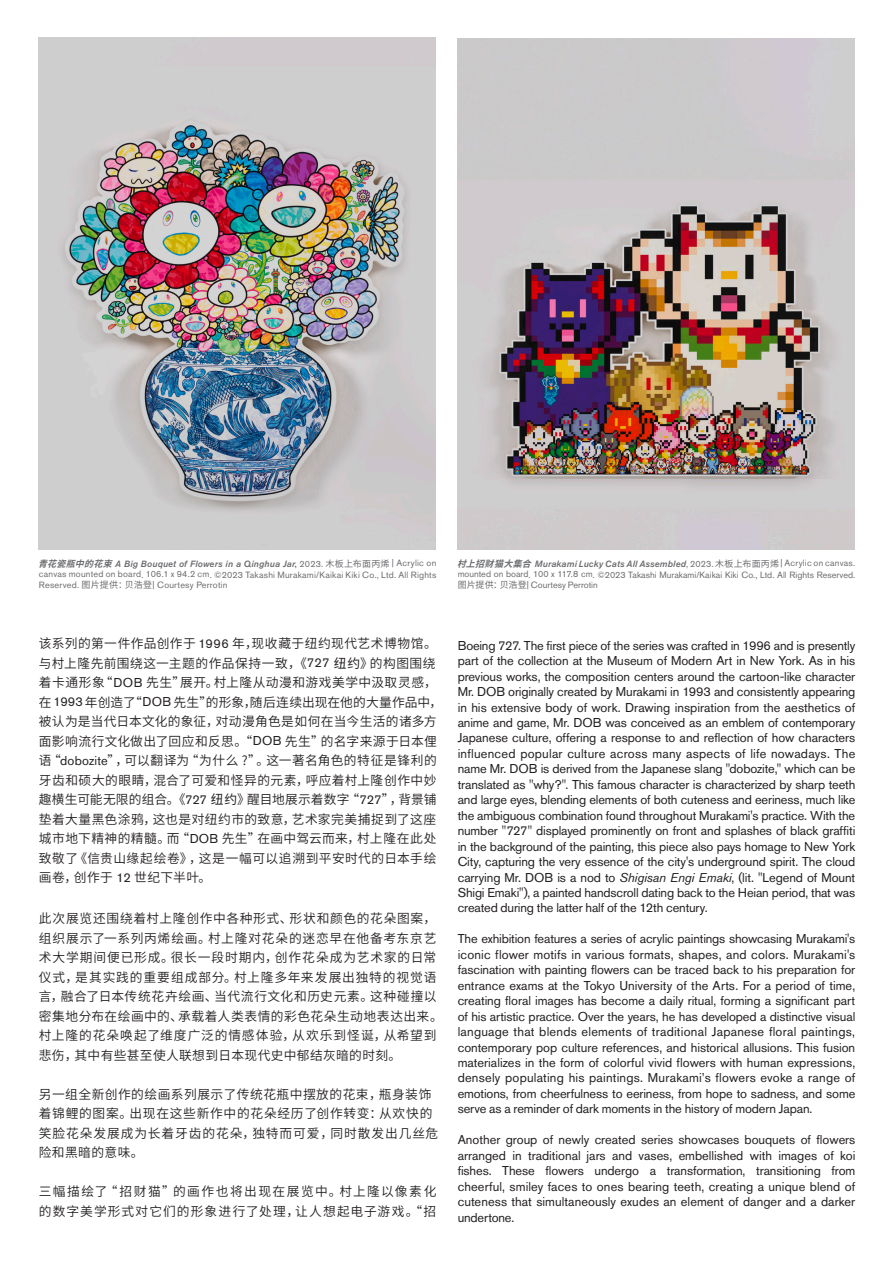
<style>
.page{position:relative;width:893px;height:1263px;background:#fff}
.page>*{position:absolute;margin:0;border:0;box-sizing:border-box;transform-origin:0 0}
.t1{font:12.75px/15.5px "Akzidenz Grotesk Pro";letter-spacing:-.01em;color:#231f20;text-align:justify}
.t2{font:600 12.75px/19.5px "Noto Sans Hans";letter-spacing:.04em;color:#231f20}
.t3{font:600 12.75px/19.5px "Noto Sans Hans";letter-spacing:.1em;color:#231f20}
.t4{font:9px/10.4px "Akzidenz Grotesk Pro";letter-spacing:.015em;color:#6c6d70;text-align:justify}
.s1{font-family:"Source Han Sans CN";font-weight:700;font-style:italic}
.s2{font-weight:500;font-style:italic}
.s3{font-weight:500}
.s4{font-family:"Noto Sans Hans"}
.s5{font-family:"Akzidenz Grotesk Pro";font-weight:400}
.s6{font-family:"Source Han Sans CN";font-weight:400}
.s7{font-style:italic}
</style>
<div class="page">
<img style="left:457px;top:38px;width:398px;height:512px">
<img style="left:38px;top:38px;width:398px;height:512px">
<p class="t4" style="left:38px;top:559px;width:400px"><span class="s1">青花瓷瓶中的花束</span><span class="s2">A Big Bouquet of Flowers in a Qinghua Jar</span><span class="s3">,</span> 2023. <span class="s4">木板上布面丙烯</span> | Acrylic on canvas mounted on board. 106.1 x 94.2 cm. ©2023 Takashi Murakami/Kaikai Kiki Co., Ltd. All Rights Reserved. <span class="s4">图片提供：贝浩登</span>| Courtesy Perrotin</p>
<p class="t2" style="left:39px;top:634px;width:405px">该系列的第一件作品创作于 <span class="s5">1996</span> 年，现收藏于纽约现代艺术博物馆。与村上隆先前围绕这一主题的作品保持一致，《<span class="s5">727</span> <span class="s6">纽约</span>》的构图围绕着卡通形象“<span class="s5">DOB</span> 先生”展开。村上隆从动漫和游戏美学中汲取灵感，在<span class="s5">1993</span>年创造了“<span class="s5">DOB</span> 先生”的形象，随后连续出现在他的大量作品中，被认为是当代日本文化的象征，对动漫角色是如何在当今生活的诸多方面影响流行文化做出了回应和反思。“<span class="s5">DOB</span> 先生”的名字来源于日本俚语“<span class="s5">dobozite</span>”，可以翻译为“为什么 ?”。这一著名角色的特征是锋利的牙齿和硕大的眼睛，混合了可爱和怪异的元素，呼应着村上隆创作中妙趣横生可能无限的组合。《<span class="s5">727</span> <span class="s6">纽约</span>》醒目地展示着数字“<span class="s5">727</span>”，背景铺垫着大量黑色涂鸦，这也是对纽约市的致意，艺术家完美捕捉到了这座城市地下精神的精髓。而“<span class="s5">DOB</span> 先生”在画中驾云而来，村上隆在此处致敬了《信贵山缘起绘卷》，这是一幅可以追溯到平安时代的日本手绘画卷，创作于 <span class="s5">12</span> 世纪下半叶。</p>
<p class="t2" style="left:39px;top:909px;width:405px">此次展览还围绕着村上隆创作中各种形式、形状和颜色的花朵图案，组织展示了一系列丙烯绘画。村上隆对花朵的迷恋早在他备考东京艺术大学期间便已形成。很长一段时期内，创作花朵成为艺术家的日常仪式，是其实践的重要组成部分。村上隆多年来发展出独特的视觉语言，融合了日本传统花卉绘画、当代流行文化和历史元素。这种碰撞以密集地分布在绘画中的、承载着人类表情的彩色花朵生动地表达出来。村上隆的花朵唤起了维度广泛的情感体验，从欢乐到怪诞，从希望到悲伤，其中有些甚至使人联想到日本现代史中郁结灰暗的时刻。</p>
<p class="t2" style="left:39px;top:1084px;width:401px">另一组全新创作的绘画系列展示了传统花瓶中摆放的花束，瓶身装饰着锦鲤的图案。出现在这些新作中的花朵经历了创作转变：从欢快的笑脸花朵发展成为长着牙齿的花朵，独特而可爱，同时散发出几丝危险和黑暗的意味。</p>
<p class="t3" style="left:39px;top:1182px;width:399px">三幅描绘了“招财猫”的画作也将出现在展览中。村上隆以像素化的数字美学形式对它们的形象进行了处理，让人想起电子游戏。“招</p>
<p class="t4" style="left:457px;top:559px;width:400px"><span class="s1">村上招财猫大集合</span><span class="s2">Murakami Lucky Cats All Assembled</span>, 2023. <span class="s4">木板上布面丙烯</span>| Acrylic on canvas. mounted on board. 100 x 117.8 cm. ©2023 Takashi Murakami/Kaikai Kiki Co., Ltd. All Rights Reserved.<span class="s4">图片提供：贝浩登</span>| Courtesy Perrotin</p>
<p class="t1" style="left:458px;top:637px;width:399px">Boeing 727. The first piece of the series was crafted in 1996 and is presently part of the collection at the Museum of Modern Art in New York. As in his previous works, the composition centers around the cartoon-like character Mr. DOB originally created by Murakami in 1993 and consistently appearing in his extensive body of work. Drawing inspiration from the aesthetics of anime and game, Mr. DOB was conceived as an emblem of contemporary Japanese culture, offering a response to and reflection of how characters influenced popular culture across many aspects of life nowadays. The name Mr. DOB is derived from the Japanese slang "dobozite," which can be translated as "why?". This famous character is characterized by sharp teeth and large eyes, blending elements of both cuteness and eeriness, much like the ambiguous combination found throughout Murakami's practice. With the number "727" displayed prominently on front and splashes of black graffiti in the background of the painting, this piece also pays homage to New York City, capturing the very essence of the city's underground spirit. The cloud carrying Mr. DOB is a nod to <span class="s7">Shigisan Engi Emaki</span>, (lit. "Legend of Mount Shigi Emaki"), a painted handscroll dating back to the Heian period, that was created during the latter half of the 12th century.</p>
<p class="t1" style="left:458px;top:931px;width:399px">The exhibition features a series of acrylic paintings showcasing Murakami's iconic flower motifs in various formats, shapes, and colors. Murakami's fascination with painting flowers can be traced back to his preparation for entrance exams at the Tokyo University of the Arts. For a period of time, creating floral images has become a daily ritual, forming a significant part of his artistic practice. Over the years, he has developed a distinctive visual language that blends elements of traditional Japanese floral paintings, contemporary pop culture references, and historical allusions. This fusion materializes in the form of colorful vivid flowers with human expressions, densely populating his paintings. Murakami’s flowers evoke a range of emotions, from cheerfulness to eeriness, from hope to sadness, and some serve as a reminder of dark moments in the history of modern Japan.</p>
<p class="t1" style="left:458px;top:1132px;width:399px">Another group of newly created series showcases bouquets of flowers arranged in traditional jars and vases, embellished with images of koi fishes. These flowers undergo a transformation, transitioning from cheerful, smiley faces to ones bearing teeth, creating a unique blend of cuteness that simultaneously exudes an element of danger and a darker undertone.</p>
</div>
